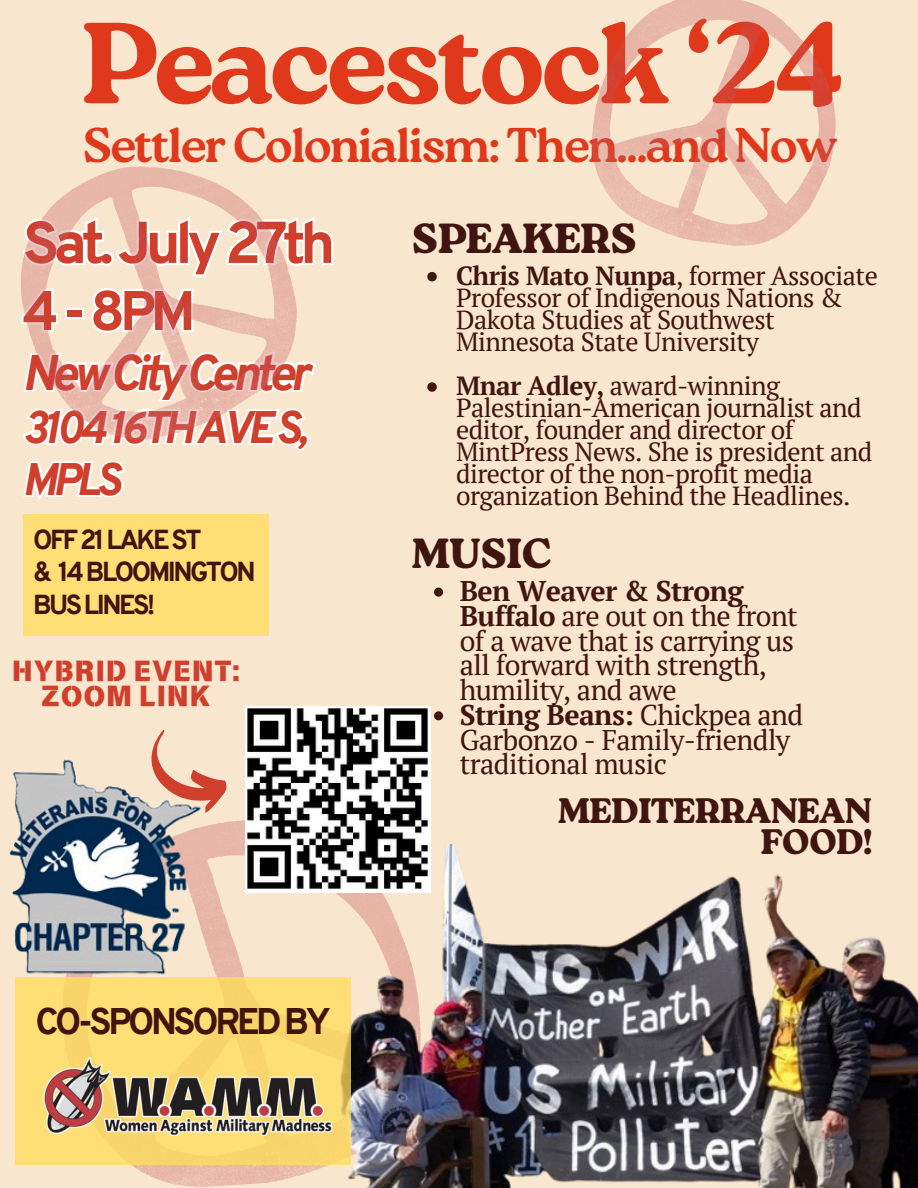
<style>
.page{position:relative;width:918px;height:1188px;background:#f9e6ce}
.page>*{position:absolute;margin:0;border:0;box-sizing:border-box;transform-origin:0 0}
.t1{font:114.9px "Roca Two Bl";letter-spacing:-.04em;color:#e0381b}
.t2{font:800 58.95px "Overpass";letter-spacing:-.09em;color:#d03e2c}
.t3{font:800 55.65px "Overpass";color:#d03e2c}
.t4{font:italic 800 48.9px "Overpass";letter-spacing:-.09em;color:#d03e2c}
.t5{font:700 48.75px "Roca Two";letter-spacing:-.04em;color:#e0381b}
.t6{font:italic 800 44.4px/52.2px "Overpass";letter-spacing:-.09em;color:#d03e2c}
.t7{font:800 42px "Roca Two";letter-spacing:-.02em;color:#41150f}
.t8{font:800 36.15px "Overpass";letter-spacing:-.095em;color:#41150f}
.t9{font:800 35.4px/30.6px "Roca Two";letter-spacing:-.02em;color:#41150f;text-align:right}
.t10{font:28.35px/24.8px "PT Serif";letter-spacing:-.02em;color:#41150f}
.t11{font:27.3px "Canva Title Bole Latin";letter-spacing:.02em;color:#d03e2c}
.t12{font:800 26.85px/32.5px "Overpass";letter-spacing:-.095em;color:#41150f}
.t13{font:26.25px/22px "PT Serif";letter-spacing:-.02em;color:#41150f}
.s1{font-weight:700}
</style>
<div class="page">
<svg style="left:16px;top:820px;width:252px;height:367px"></svg>
<img style="left:268px;top:844px;width:650px;height:344px">
<img style="left:9px;top:759px;width:228px;height:218px">
<svg style="left:144px;top:730px;width:88px;height:93px"></svg>
<svg style="left:23px;top:234px;width:311px;height:266px"></svg>
<svg style="left:592px;top:0;width:244px;height:246px"></svg>
<div style="left:23px;top:514px;width:245px;height:121px;background:#fddf75"></div>
<img style="left:245px;top:706px;width:186px;height:186px">
<svg style="left:434px;top:588px;width:9px;height:9px"></svg>
<svg style="left:434px;top:711px;width:9px;height:9px"></svg>
<svg style="left:427px;top:272px;width:10px;height:9px"></svg>
<svg style="left:427px;top:382px;width:10px;height:10px"></svg>
<svg style="left:21px;top:166px;width:308px;height:304px"></svg>
<div style="left:15px;top:978px;width:335px;height:187px;background:#fddf75"></div>
<img style="left:43px;top:1055px;width:292px;height:82px">
<p class="t1" style="left:81px;top:-4px;width:764px">Peacestock ‘24</p>
<h6 class="t5" style="left:83px;top:116px;width:757px">Settler Colonialism: Then...and Now</h6>
<h2 class="t2" style="left:23px;top:219px;width:314px">Sat. July 27th</h2>
<h3 class="t3" style="left:23px;top:288px;width:174px">4-8PM</h3>
<h3 class="t4" style="left:23px;top:353px;width:289px">NewCityCenter</h3>
<h3 class="t6" style="left:23px;top:405px;width:287px">310416THAVES,<br>MPLS</h3>
<h3 class="t7" style="left:412px;top:214px;width:228px">SPEAKERS</h3>
<p class="t13" style="left:456px;top:264px;width:423px"><span class="s1">Chris Mato Nunpa</span>, former Associate<br>Professor of Indigenous Nations &amp;<br>Dakota Studies at Southwest<br>Minnesota State University</p>
<p class="t13" style="left:456px;top:374px;width:418px"><span class="s1">Mnar Adley,</span> award-winning Palestinian-American journalist and editor, founder and director of MintPress News. She is president and director of the non-profit media organization Behind the Headlines.</p>
<p class="t12" style="left:33px;top:526px;width:224px">OFF 21 LAKE ST<br>&amp; 14 BLOOMINGTON<br>BUS LINES!</p>
<h3 class="t7" style="left:412px;top:529px;width:141px">MUSIC</h3>
<p class="t10" style="left:460px;top:578px;width:345px"><span class="s1">Ben Weaver &amp; Strong<br>Buffalo</span> are out on the front of a wave that is carrying us all forward with strength, humility, and awe<br><span class="s1">String Beans:</span> Chickpea and<br>Garbonzo - Family-friendly traditional music</p>
<p class="t11" style="left:12px;top:657px;width:230px">HYBRID EVENT:</p>
<p class="t11" style="left:41px;top:682px;width:171px">ZOOM LINK</p>
<p class="t8" style="left:36px;top:1007px;width:297px">CO-SPONSORED BY</p>
<h3 class="t9" style="left:558px;top:796px;width:316px">MEDITERRANEAN<br>FOOD!</h3>
</div>
